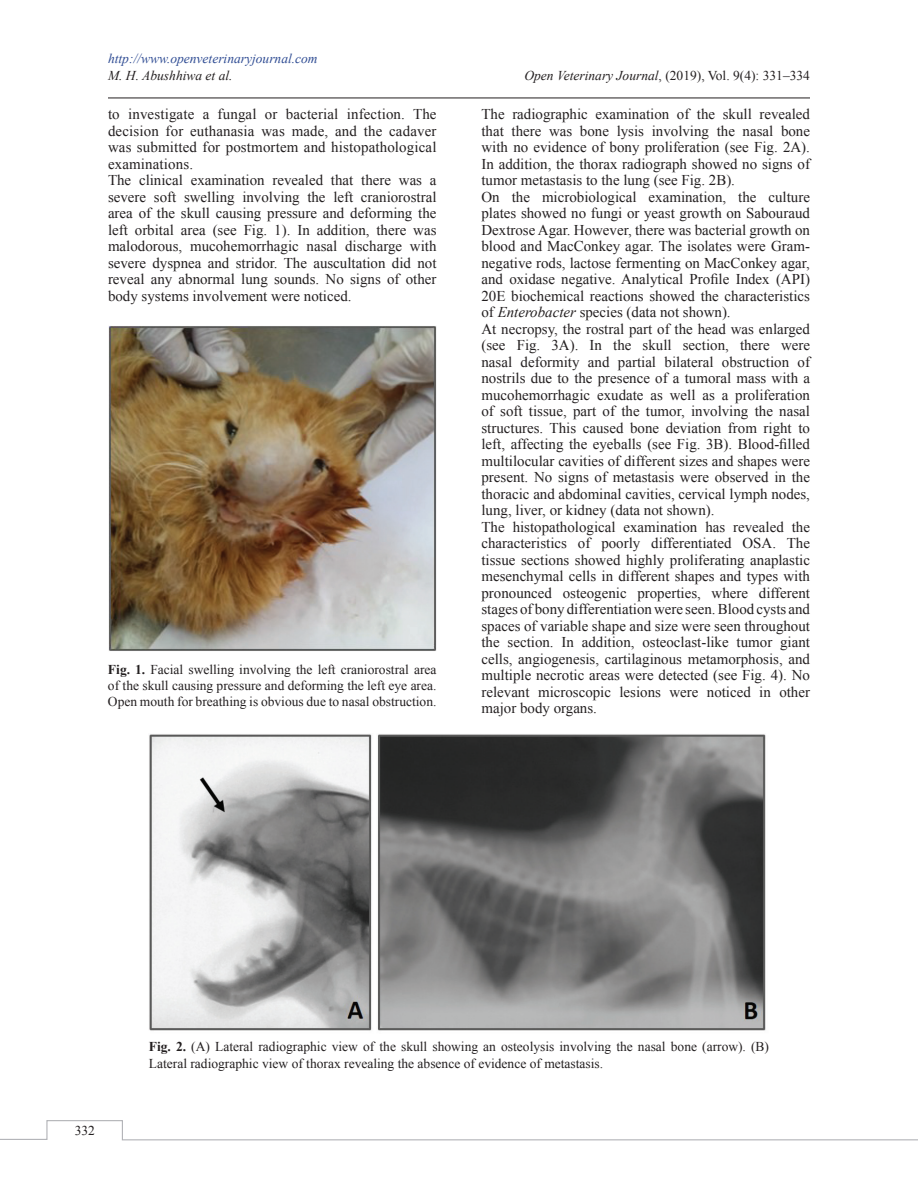
<style>
.page{position:relative;width:918px;height:1188px;background:#fff}
.page>*{position:absolute;margin:0;border:0;box-sizing:border-box;transform-origin:0 0}
.Para{font:15px/16.5px "Times New Roman";color:#231f20;text-align:justify}
.Fig_Caption{font:13.5px/16.2px "Times New Roman";color:#231f20}
.t1{font:italic 13.5px "Times New Roman";color:#304d94}
.t2{font:italic 13.5px "Times New Roman";color:#231f20}
.s1{font-style:italic}
.s2{font-weight:700}
</style>
<div class="page">
<hr style="left:108px;top:98px;width:702px;height:1px;background:#231f20">
<svg style="left:0;top:1120px;width:918px;height:21px"></svg>
<img style="left:149px;top:734px;width:617px;height:297px">
<img style="left:108px;top:326px;width:328px;height:325px">
<p class="t1" style="left:108px;top:50px;width:211px">http://www.openveterinaryjournal.com</p>
<p class="t2" style="left:108px;top:66px;width:126px">M. H. Abushhiwa et al.</p>
<p class="Fig_Caption" style="left:524px;top:67px;width:287px"><span class="s1">Open Veterinary Journal</span>, (2019), Vol. 9(4): 331–334</p>
<p class="Para" style="left:108px;top:106px;width:330px">to investigate a fungal or bacterial infection. The decision for euthanasia was made, and the cadaver was submitted for postmortem and histopathological examinations.</p>
<p class="Para" style="left:108px;top:172px;width:330px">The clinical examination revealed that there was a severe soft swelling involving the left craniorostral area of the skull causing pressure and deforming the left orbital area (see Fig. 1). In addition, there was malodorous, mucohemorrhagic nasal discharge with severe dyspnea and stridor. The auscultation did not reveal any abnormal lung sounds. No signs of other body systems involvement were noticed.</p>
<p class="Fig_Caption" style="left:108px;top:661px;width:330px;text-align:justify"><span class="s2">Fig. 1.</span> Facial swelling involving the left craniorostral area of the skull causing pressure and deforming the left eye area.<br>Open mouth for breathing is obvious due to nasal obstruction.</p>
<p class="Para" style="left:482px;top:106px;width:330px">The radiographic examination of the skull revealed that there was bone lysis involving the nasal bone with no evidence of bony proliferation (see Fig. 2A).<br>In addition, the thorax radiograph showed no signs of tumor metastasis to the lung (see Fig. 2B).</p>
<p class="Para" style="left:482px;top:188px;width:330px">On the microbiological examination, the culture plates showed no fungi or yeast growth on Sabouraud Dextrose Agar. However, there was bacterial growth on blood and MacConkey agar. The isolates were Gram&shy;negative rods, lactose fermenting on MacConkey agar, and oxidase negative. Analytical Profile Index (API)<br>20E biochemical reactions showed the characteristics of <span class="s1">Enterobacter</span> species (data not shown).</p>
<p class="Para" style="left:482px;top:320px;width:330px">At necropsy, the rostral part of the head was enlarged (see Fig. 3A). In the skull section, there were nasal deformity and partial bilateral obstruction of nostrils due to the presence of a tumoral mass with a mucohemorrhagic exudate as well as a proliferation of soft tissue, part of the tumor, involving the nasal structures. This caused bone deviation from right to left, affecting the eyeballs (see Fig. 3B). Blood-filled multilocular cavities of different sizes and shapes were present. No signs of metastasis were observed in the thoracic and abdominal cavities, cervical lymph nodes, lung, liver, or kidney (data not shown).</p>
<p class="Para" style="left:482px;top:518px;width:330px">The histopathological examination has revealed the characteristics of poorly differentiated OSA. The tissue sections showed highly proliferating anaplastic mesenchymal cells in different shapes and types with pronounced osteogenic properties, where different stages of bony differentiation were seen. Blood cysts and spaces of variable shape and size were seen throughout the section. In addition, osteoclast-like tumor giant cells, angiogenesis, cartilaginous metamorphosis, and multiple necrotic areas were detected (see Fig. 4). No relevant microscopic lesions were noticed in other major body organs.</p>
<p class="Fig_Caption" style="left:75px;top:1122px;width:22px">332</p>
<p class="Fig_Caption" style="left:149px;top:1039px;width:622px"><span class="s2">Fig. 2.</span> (A) Lateral radiographic view of the skull showing an osteolysis involving the nasal bone (arrow). (B)<br>Lateral radiographic view of thorax revealing the absence of evidence of metastasis.</p>
</div>
